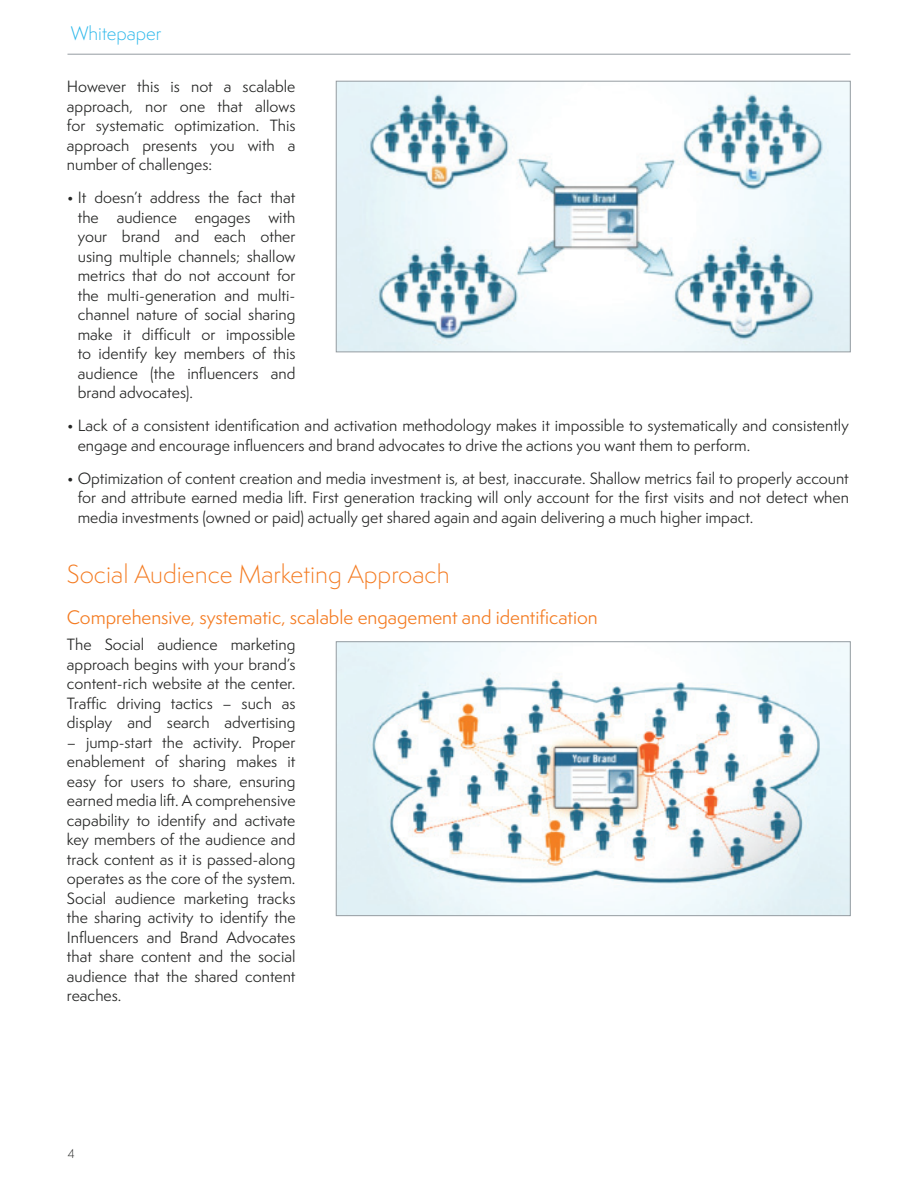
<style>
.page{position:relative;width:918px;height:1188px;background:#fff}
.page>*{position:absolute;margin:0;border:0;box-sizing:border-box;transform-origin:0 0}
.t1{font:300 24px "Semplicita Pro";color:#f47b21}
.t2{font:18px "Semplicita Pro";color:#f47b21}
.t3{font:300 18px "Semplicita Pro";color:#26b6ea}
.t4{font:15px/19.5px "Semplicita Pro";color:#242524;text-align:justify}
.t5{font:300 12px "Semplicita Pro";color:#242524}
</style>
<div class="page">
<hr style="left:68px;top:54px;width:782px;height:1px;background:#959ca1">
<img style="left:338px;top:83px;width:510px;height:267px">
<div style="left:336px;top:81px;width:514px;height:271px;border:1px solid #959ca1"></div>
<img style="left:338px;top:644px;width:510px;height:270px">
<div style="left:336px;top:642px;width:514px;height:274px;border:1px solid #959ca1"></div>
<p class="t3" style="left:71px;top:22px;width:92px">Whitepaper</p>
<p class="t4" style="left:67px;top:77px;width:230px">However this is not a scalable approach, nor one that allows for systematic optimization. This approach presents you with a number of challenges:</p>
<p class="t4" style="left:78px;top:188px;width:219px;text-indent:-11px">• It doesn’t address the fact that the audience engages with your brand and each other using multiple channels; shallow metrics that do not account for the multi-generation and multi&shy;channel nature of social sharing make it difficult or impossible to identify key members of this audience (the influencers and brand advocates).</p>
<p class="t4" style="left:78px;top:416px;width:773px;text-indent:-11px">• Lack of a consistent identification and activation methodology makes it impossible to systematically and consistently engage and encourage influencers and brand advocates to drive the actions you want them to perform.</p>
<p class="t4" style="left:78px;top:468px;width:773px;text-indent:-11px">• Optimization of content creation and media investment is, at best, inaccurate. Shallow metrics fail to properly account for and attribute earned media lift. First generation tracking will only account for the first visits and not detect when media investments (owned or paid) actually get shared again and again delivering a much higher impact.</p>
<p class="t1" style="left:67px;top:558px;width:384px">Social Audience Marketing Approach</p>
<p class="t2" style="left:67px;top:605px;width:532px">Comprehensive, systematic, scalable engagement and identification</p>
<p class="t4" style="left:67px;top:635px;width:230px">The Social audience marketing approach begins with your brand’s content-rich website at the center.<br>Traffic driving tactics – such as display and search advertising</p>
<p class="t4" style="left:67px;top:732px;width:230px">– jump-start the activity. Proper enablement of sharing makes it easy for users to share, ensuring earned media lift. A comprehensive capability to identify and activate key members of the audience and track content as it is passed-along operates as the core of the system.<br>Social audience marketing tracks the sharing activity to identify the Influencers and Brand Advocates that share content and the social audience that the shared content reaches.</p>
<p class="t5" style="left:68px;top:1146px;width:9px">4</p>
</div>
